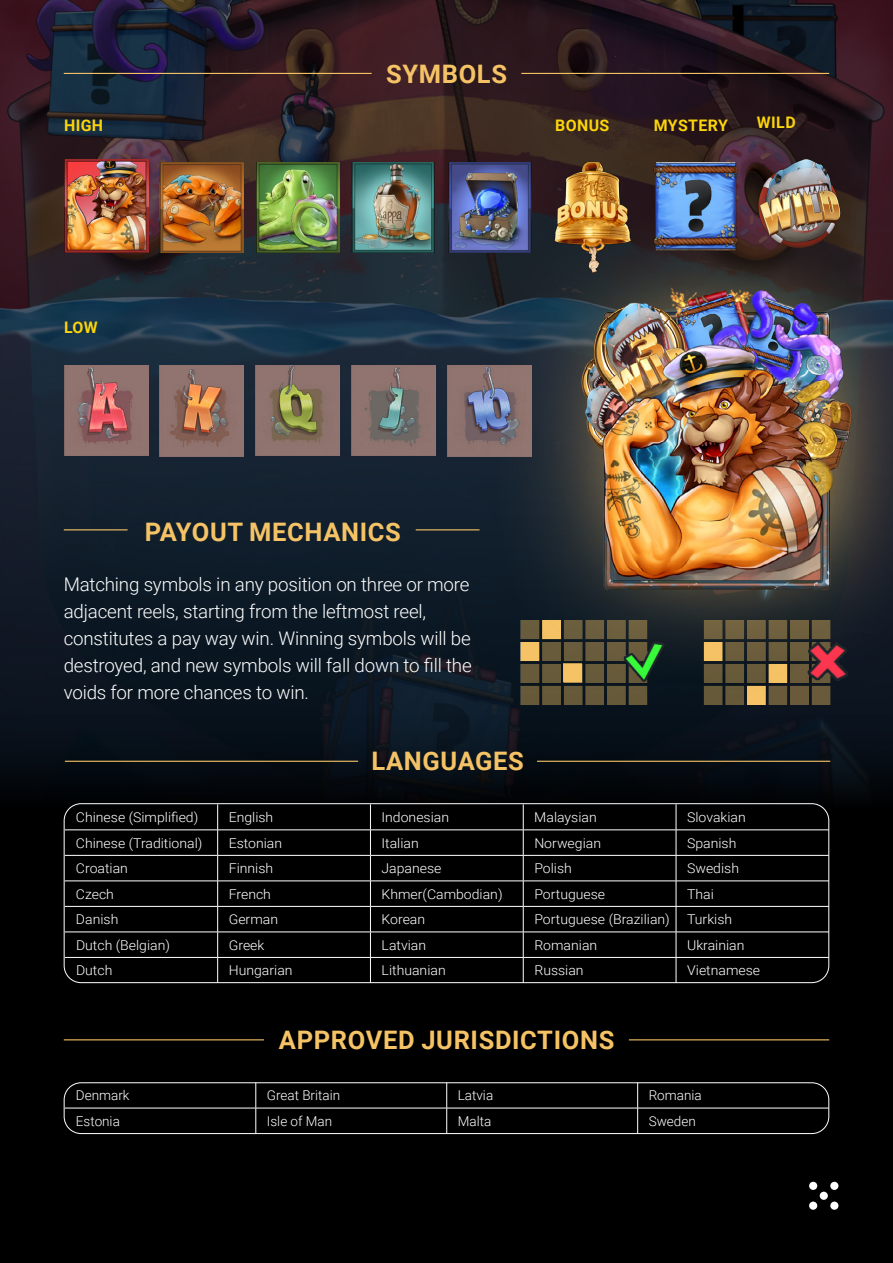
<style>
.page{position:relative;width:893px;height:1263px;background:#fff}
.page>*{position:absolute;margin:0;border:0;box-sizing:border-box;transform-origin:0 0}
.t1{font:700 25.5px "Roboto";letter-spacing:.025em;color:#f5c365}
.t2{font:300 18.75px/27px "Roboto";letter-spacing:-.01em;color:#fff}
.t3{font:700 15.9px "Roboto";letter-spacing:.025em;color:#fcd40b}
.t4{font:300 13.5px "Roboto";color:#fff;scale:1.04 1}
.t5{font:300 13.5px "Roboto";color:#fff}
</style>
<div class="page">
<img style="left:0;top:0;width:893px;height:708px">
<div style="left:0;top:836px;width:893px;height:427px;background:#000"></div>
<div style="left:0;top:708px;width:893px;height:128px;background:linear-gradient(to bottom,#0d1825,#000)"></div>
<hr style="left:537px;top:761px;width:293px;height:1px;background:#f5c365">
<hr style="left:65px;top:761px;width:293px;height:1px;background:#f5c365">
<hr style="left:64px;top:1039px;width:200px;height:1px;background:#f5c365">
<hr style="left:629px;top:1039px;width:200px;height:1px;background:#f5c365">
<div style="left:64px;top:1082px;width:765px;height:52px;border:1px solid #fff;border-radius:17px"></div>
<hr style="left:65px;top:1108px;width:191px;height:1px;background:#fff">
<hr style="left:256px;top:1108px;width:191px;height:1px;background:#fff">
<svg style="left:256px;top:1082px;width:1px;height:51px"></svg>
<hr style="left:447px;top:1108px;width:191px;height:1px;background:#fff">
<svg style="left:446px;top:1082px;width:1px;height:51px"></svg>
<hr style="left:638px;top:1108px;width:191px;height:1px;background:#fff">
<svg style="left:637px;top:1082px;width:1px;height:51px"></svg>
<div style="left:64px;top:803px;width:765px;height:180px;border:1px solid #fff;border-radius:17px"></div>
<hr style="left:65px;top:830px;width:153px;height:1px;background:#fff">
<hr style="left:218px;top:830px;width:152px;height:1px;background:#fff">
<hr style="left:370px;top:830px;width:153px;height:1px;background:#fff">
<hr style="left:523px;top:830px;width:153px;height:1px;background:#fff">
<hr style="left:676px;top:830px;width:153px;height:1px;background:#fff">
<hr style="left:65px;top:855px;width:153px;height:1px;background:#fff">
<hr style="left:218px;top:855px;width:152px;height:1px;background:#fff">
<hr style="left:370px;top:855px;width:153px;height:1px;background:#fff">
<hr style="left:523px;top:855px;width:153px;height:1px;background:#fff">
<hr style="left:676px;top:855px;width:153px;height:1px;background:#fff">
<hr style="left:65px;top:881px;width:153px;height:1px;background:#fff">
<hr style="left:218px;top:881px;width:152px;height:1px;background:#fff">
<hr style="left:370px;top:881px;width:153px;height:1px;background:#fff">
<hr style="left:523px;top:881px;width:153px;height:1px;background:#fff">
<hr style="left:676px;top:881px;width:153px;height:1px;background:#fff">
<hr style="left:65px;top:906px;width:153px;height:1px;background:#fff">
<hr style="left:218px;top:906px;width:152px;height:1px;background:#fff">
<hr style="left:370px;top:906px;width:153px;height:1px;background:#fff">
<hr style="left:523px;top:906px;width:153px;height:1px;background:#fff">
<hr style="left:676px;top:906px;width:153px;height:1px;background:#fff">
<hr style="left:65px;top:932px;width:153px;height:1px;background:#fff">
<hr style="left:218px;top:932px;width:152px;height:1px;background:#fff">
<hr style="left:370px;top:932px;width:153px;height:1px;background:#fff">
<hr style="left:523px;top:932px;width:153px;height:1px;background:#fff">
<hr style="left:676px;top:932px;width:153px;height:1px;background:#fff">
<hr style="left:65px;top:957px;width:153px;height:1px;background:#fff">
<hr style="left:218px;top:957px;width:152px;height:1px;background:#fff">
<svg style="left:217px;top:804px;width:1px;height:179px"></svg>
<hr style="left:370px;top:957px;width:153px;height:1px;background:#fff">
<svg style="left:370px;top:804px;width:1px;height:179px"></svg>
<hr style="left:523px;top:957px;width:153px;height:1px;background:#fff">
<svg style="left:523px;top:804px;width:1px;height:179px"></svg>
<hr style="left:676px;top:957px;width:153px;height:1px;background:#fff">
<svg style="left:676px;top:804px;width:1px;height:179px"></svg>
<hr style="left:521px;top:73px;width:308px;height:1px;background:#f5c365">
<hr style="left:64px;top:73px;width:308px;height:1px;background:#f5c365">
<img style="left:64px;top:159px;width:84px;height:93px">
<img style="left:64px;top:365px;width:84px;height:91px">
<img style="left:160px;top:365px;width:84px;height:91px">
<img style="left:256px;top:365px;width:84px;height:91px">
<img style="left:352px;top:365px;width:84px;height:91px">
<img style="left:757px;top:159px;width:84px;height:3px">
<img style="left:160px;top:162px;width:84px;height:90px">
<img style="left:257px;top:162px;width:82px;height:90px">
<img style="left:351px;top:162px;width:85px;height:90px">
<div style="left:809px;top:1182px;width:8px;height:8px;background:#fff;border-radius:50%"></div>
<div style="left:830px;top:1182px;width:8px;height:8px;background:#fff;border-radius:50%"></div>
<div style="left:809px;top:1201px;width:8px;height:9px;background:#fff;border-radius:50%"></div>
<div style="left:830px;top:1201px;width:8px;height:9px;background:#fff;border-radius:50%"></div>
<div style="left:820px;top:1192px;width:8px;height:8px;background:#fff;border-radius:50%"></div>
<img style="left:436px;top:162px;width:457px;height:563px">
<hr style="left:64px;top:529px;width:64px;height:1px;background:#f5c365">
<hr style="left:416px;top:529px;width:63px;height:1px;background:#f5c365">
<p class="t3" style="left:64px;top:114px;width:41px">HIGH</p>
<h1 class="t1" style="left:386px;top:56px;width:122px">SYMBOLS</h1>
<p class="t3" style="left:555px;top:114px;width:56px">BONUS</p>
<p class="t3" style="left:654px;top:114px;width:76px">MYSTERY</p>
<p class="t3" style="left:757px;top:111px;width:40px">WILD</p>
<p class="t3" style="left:64px;top:317px;width:35px">LOW</p>
<h1 class="t1" style="left:145px;top:514px;width:257px">PAYOUT MECHANICS</h1>
<h2 class="t2" style="left:64px;top:570px;width:410px">Matching symbols in any position on three or more adjacent reels, starting from the leftmost reel, constitutes a pay way win. Winning symbols will be destroyed, and new symbols will fall down to fill the voids for more chances to win.</h2>
<h1 class="t1" style="left:371px;top:743px;width:154px">LANGUAGES</h1>
<p class="t4" style="left:76px;top:808px;width:119px">Chinese (Simplified)</p>
<p class="t4" style="left:229px;top:808px;width:44px">English</p>
<p class="t4" style="left:381px;top:808px;width:66px">Indonesian</p>
<p class="t4" style="left:534px;top:808px;width:62px">Malaysian</p>
<p class="t4" style="left:687px;top:808px;width:58px">Slovakian</p>
<p class="t4" style="left:76px;top:833px;width:123px">Chinese (Traditional)</p>
<p class="t4" style="left:229px;top:833px;width:53px">Estonian</p>
<p class="t4" style="left:382px;top:833px;width:37px">Italian</p>
<p class="t4" style="left:534px;top:833px;width:66px">Norwegian</p>
<p class="t4" style="left:687px;top:833px;width:49px">Spanish</p>
<p class="t4" style="left:76px;top:859px;width:52px">Croatian</p>
<p class="t4" style="left:229px;top:859px;width:44px">Finnish</p>
<p class="t4" style="left:382px;top:859px;width:59px">Japanese</p>
<p class="t4" style="left:534px;top:859px;width:38px">Polish</p>
<p class="t4" style="left:687px;top:859px;width:51px">Swedish</p>
<p class="t4" style="left:76px;top:884px;width:38px">Czech</p>
<p class="t4" style="left:229px;top:884px;width:42px">French</p>
<p class="t4" style="left:382px;top:884px;width:118px">Khmer(Cambodian)</p>
<p class="t4" style="left:534px;top:884px;width:70px">Portuguese</p>
<p class="t4" style="left:687px;top:884px;width:27px">Thai</p>
<p class="t4" style="left:76px;top:910px;width:42px">Danish</p>
<p class="t4" style="left:229px;top:910px;width:49px">German</p>
<p class="t4" style="left:382px;top:910px;width:43px">Korean</p>
<p class="t4" style="left:534px;top:910px;width:132px">Portuguese (Brazilian)</p>
<p class="t4" style="left:687px;top:910px;width:45px">Turkish</p>
<p class="t4" style="left:76px;top:935px;width:92px">Dutch (Belgian)</p>
<p class="t4" style="left:229px;top:935px;width:36px">Greek</p>
<p class="t4" style="left:382px;top:935px;width:44px">Latvian</p>
<p class="t4" style="left:534px;top:935px;width:62px">Romanian</p>
<p class="t4" style="left:687px;top:935px;width:57px">Ukrainian</p>
<p class="t4" style="left:76px;top:961px;width:36px">Dutch</p>
<p class="t4" style="left:229px;top:961px;width:63px">Hungarian</p>
<p class="t4" style="left:382px;top:961px;width:63px">Lithuanian</p>
<p class="t4" style="left:534px;top:961px;width:49px">Russian</p>
<p class="t4" style="left:687px;top:961px;width:72px">Vietnamese</p>
<h1 class="t1" style="left:279px;top:1022px;width:337px">APPROVED JURISDICTIONS</h1>
<p class="t5" style="left:76px;top:1086px;width:55px">Denmark</p>
<p class="t5" style="left:267px;top:1086px;width:75px">Great Britain</p>
<p class="t5" style="left:458px;top:1086px;width:37px">Latvia</p>
<p class="t5" style="left:649px;top:1086px;width:55px">Romania</p>
<p class="t5" style="left:76px;top:1111px;width:45px">Estonia</p>
<p class="t5" style="left:267px;top:1111px;width:67px">Isle of Man</p>
<p class="t5" style="left:458px;top:1111px;width:35px">Malta</p>
<p class="t5" style="left:649px;top:1111px;width:49px">Sweden</p>
</div>
